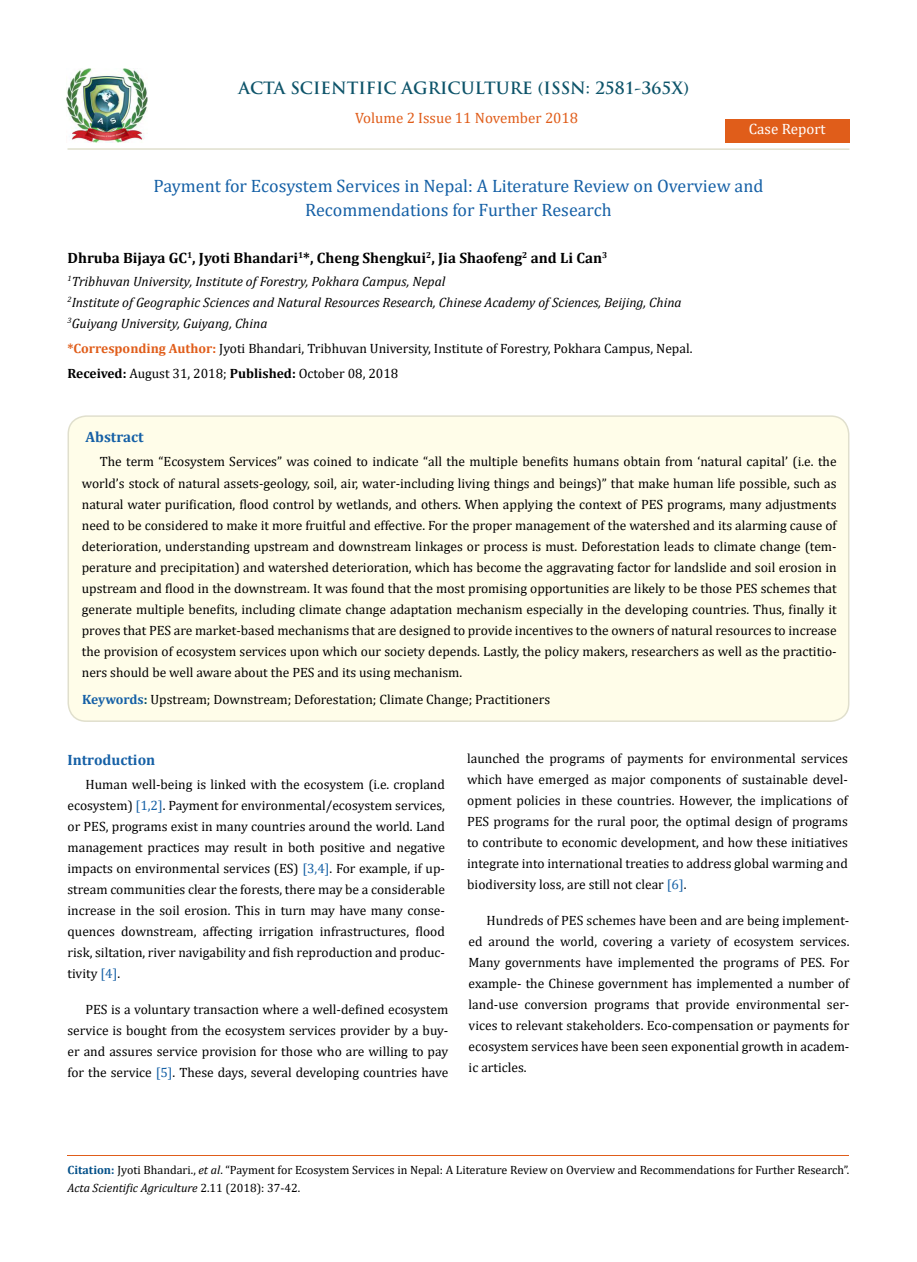
<style>
.page{position:relative;width:917px;height:1262px;background:#fff}
.page>*{position:absolute;margin:0;border:0;box-sizing:border-box;transform-origin:0 0}
.t1{font:18px/24px "Cambria";color:#1560a6;text-align:center}
.t2{font:700 16.5px "Trajan Pro";color:#0e546a}
.t3{font:700 15px "Cambria";color:#000}
.t4{font:15px "Cambria";color:#e05d1a}
.t5{font:700 15px "Cambria";color:#1560a6}
.t6{font:15px "Cambria";color:#fff}
.t7{font:13.5px/21px "Cambria";color:#000;text-align:justify}
.t8{font:italic 13.5px/21px "Cambria";color:#000}
.t9{font:12px/18px "Cambria";color:#000}
.s1{font-weight:700;color:#e05d1a}
.s2{font-weight:700}
.s3{font-weight:700;color:#1560a6}
.s4{font-weight:700;color:#0e546a}
.s5{color:#1560a6}
.s6{font-weight:700;color:#035089}
.s7{font-style:italic}
</style>
<div class="page">
<img style="left:67px;top:68px;width:80px;height:74px">
<div style="left:725px;top:119px;width:124px;height:23px;background:#e05d1a"></div>
<div style="left:68px;top:416px;width:780px;height:305px;background:#fffde9;border-radius:18px"></div>
<div style="left:67px;top:415px;width:782px;height:307px;border:2px solid #e0dfcd;border-radius:18px"></div>
<hr style="left:67px;top:1155px;width:782px;height:1px;background:#e05d1a">
<hr style="left:67px;top:148px;width:782px;height:2px;background:#e0dfcd">
<p class="t2" style="left:238px;top:77px;width:452px">ACTA SCIENTIFIC AGRICULTURE (ISSN: 2581-365X)</p>
<p class="t4" style="left:355px;top:109px;width:224px">Volume 2 Issue 11 November 2018</p>
<p class="t6" style="left:748px;top:120px;width:78px">Case Report</p>
<h1 class="t1" style="left:153px;top:174px;width:611px">Payment for Ecosystem Services in Nepal: A Literature Review on Overview and<br>Recommendations for Further Research</h1>
<p class="t3" style="left:67px;top:247px;width:541px">Dhruba Bijaya GC<sup>1</sup>, Jyoti Bhandari<sup>1</sup>*, Cheng Shengkui<sup>2</sup>, Jia Shaofeng<sup>2</sup> and Li Can<sup>3</sup></p>
<p class="t8" style="left:67px;top:270px;width:615px"><sup>1</sup>Tribhuvan University, Institute of Forestry, Pokhara Campus, Nepal<br><sup>2</sup>Institute of Geographic Sciences and Natural Resources Research, Chinese Academy of Sciences, Beijing, China<br><sup>3</sup>Guiyang University, Guiyang, China</p>
<p class="t7" style="left:67px;top:338px;width:626px"><span class="s1">*Corresponding Author:</span> Jyoti Bhandari, Tribhuvan University, Institute of Forestry, Pokhara Campus, Nepal.</p>
<p class="t7" style="left:67px;top:363px;width:332px"><span class="s2">Received:</span> August 31, 2018; <span class="s2">Published:</span> October 08, 2018</p>
<p class="t5" style="left:86px;top:426px;width:60px">Abstract</p>
<p class="t7" style="left:82px;top:451px;width:756px;text-indent:18px">The term “Ecosystem Services” was coined to indicate “all the multiple benefits humans obtain from ‘natural capital’ (i.e. the world’s stock of natural assets-geology, soil, air, water-including living things and beings)” that make human life possible, such as natural water purification, flood control by wetlands, and others. When applying the context of PES programs, many adjustments need to be considered to make it more fruitful and effective. For the proper management of the watershed and its alarming cause of deterioration, understanding upstream and downstream linkages or process is must. Deforestation leads to climate change (tem&shy;perature and precipitation) and watershed deterioration, which has become the aggravating factor for landslide and soil erosion in upstream and flood in the downstream. It was found that the most promising opportunities are likely to be those PES schemes that generate multiple benefits, including climate change adaptation mechanism especially in the developing countries. Thus, finally it proves that PES are market-based mechanisms that are designed to provide incentives to the owners of natural resources to increase the provision of ecosystem services upon which our society depends. Lastly, the policy makers, researchers as well as the practitio&shy;ners should be well aware about the PES and its using mechanism.</p>
<p class="t7" style="left:82px;top:688px;width:469px"><span class="s3">Keywords</span><span class="s4">:</span> Upstream; Downstream; Deforestation; Climate Change; Practitioners</p>
<p class="t5" style="left:67px;top:749px;width:89px">Introduction</p>
<p class="t7" style="left:467px;top:748px;width:382px">launched the programs of payments for environmental services which have emerged as major components of sustainable devel&shy;opment policies in these countries. However, the implications of PES programs for the rural poor, the optimal design of programs to contribute to economic development, and how these initiatives integrate into international treaties to address global warming and biodiversity loss, are still not clear <span class="s5">[6]</span>.</p>
<p class="t7" style="left:67px;top:774px;width:379px;text-indent:18px">Human well-being is linked with the ecosystem (i.e. cropland ecosystem) <span class="s5">[1,2]</span>. Payment for environmental/ecosystem services, or PES, programs exist in many countries around the world. Land management practices may result in both positive and negative impacts on environmental services (ES) <span class="s5">[3,4]</span>. For example, if up&shy;stream communities clear the forests, there may be a considerable increase in the soil erosion. This in turn may have many conse&shy;quences downstream, affecting irrigation infrastructures, flood risk, siltation, river navigability and fish reproduction and produc&shy;tivity <span class="s5">[4]</span>.</p>
<p class="t7" style="left:468px;top:910px;width:382px;text-indent:18px">Hundreds of PES schemes have been and are being implement&shy;ed around the world, covering a variety of ecosystem services.<br>Many governments have implemented the programs of PES. For example- the Chinese government has implemented a number of land-use conversion programs that provide environmental ser&shy;vices to relevant stakeholders. Eco-compensation or payments for ecosystem services have been seen exponential growth in academ&shy;ic articles.</p>
<p class="t7" style="left:67px;top:999px;width:382px;text-indent:18px">PES is a voluntary transaction where a well-defined ecosystem service is bought from the ecosystem services provider by a buy&shy;er and assures service provision for those who are willing to pay for the service <span class="s5">[5]</span>. These days, several developing countries have</p>
<p class="t9" style="left:67px;top:1161px;width:783px"><span class="s6">Citation:</span> Jyoti Bhandari., <span class="s7">et al</span>. “Payment for Ecosystem Services in Nepal: A Literature Review on Overview and Recommendations for Further Research”.<br><span class="s7">Acta Scientific Agriculture</span> 2.11 (2018): 37-42.</p>
</div>
